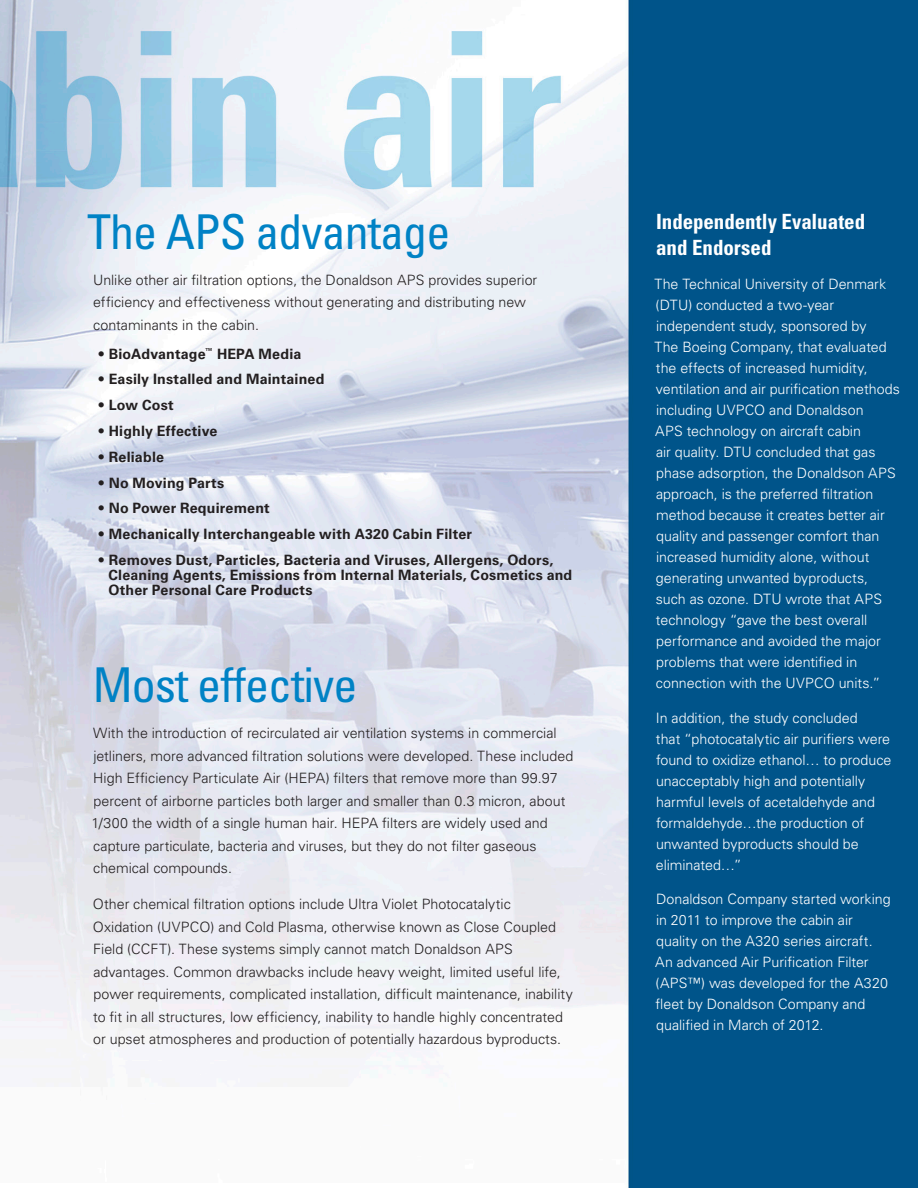
<style>
.page{position:relative;width:918px;height:1188px;background:#fff}
.page>*{position:absolute;margin:0;border:0;box-sizing:border-box;transform-origin:0 0}
.main_heading_pms3005{font:condensed 48px "Univers LT Std";letter-spacing:-.02em;color:#0082c5}
.main_body_pms7545{font:700 condensed 21px/25.5px "Univers LT Std";letter-spacing:-.005em;color:#fff}
.main_body_pms7545-2{font:300 14.25px/21px "Univers LT Std";color:#fff}
.main_body_pms7545-3{font:300 14.25px/22.5px "Univers LT Std";color:#231f20}
.t1{font:700 14.25px/15px "Univers LT Std";letter-spacing:.015em;color:#231f20}
</style>
<div class="page">
<img style="left:0;top:0;width:918px;height:1188px">
<p class="main_heading_pms3005" style="left:87px;top:201px;width:365px">The APS advantage</p>
<p class="main_body_pms7545-3" style="left:93px;top:268px;width:446px">Unlike other air filtration options, the Donaldson APS provides superior efficiency and effectiveness without generating and distributing new contaminants in the cabin.</p>
<p class="t1" style="left:99px;top:346px;width:204px">• BioAdvantage<sup>™</sup> HEPA Media</p>
<p class="t1" style="left:99px;top:372px;width:227px">• Easily Installed and Maintained</p>
<p class="t1" style="left:99px;top:398px;width:76px">• Low Cost</p>
<p class="t1" style="left:99px;top:424px;width:120px">• Highly Effective</p>
<p class="t1" style="left:99px;top:449px;width:67px">• Reliable</p>
<p class="t1" style="left:99px;top:475px;width:127px">• No Moving Parts</p>
<p class="t1" style="left:99px;top:501px;width:173px">• No Power Requirement</p>
<p class="t1" style="left:99px;top:527px;width:375px">• Mechanically Interchangeable with A320 Cabin Filter</p>
<p class="t1" style="left:108px;top:553px;width:465px;text-indent:-10px">• Removes Dust, Particles, Bacteria and Viruses, Allergens, Odors,<br>Cleaning Agents, Emissions from Internal Materials, Cosmetics and<br>Other Personal Care Products</p>
<p class="main_heading_pms3005" style="left:93px;top:655px;width:266px">Most effective</p>
<p class="main_body_pms7545-3" style="left:92px;top:722px;width:483px">With the introduction of recirculated air ventilation systems in commercial jetliners, more advanced filtration solutions were developed. These included High Efficiency Particulate Air (HEPA) filters that remove more than 99.97 percent of airborne particles both larger and smaller than 0.3 micron, about 1/300 the width of a single human hair. HEPA filters are widely used and capture particulate, bacteria and viruses, but they do not filter gaseous chemical compounds.</p>
<p class="main_body_pms7545-3" style="left:93px;top:893px;width:481px">Other chemical filtration options include Ultra Violet Photocatalytic Oxidation (UVPCO) and Cold Plasma, otherwise known as Close Coupled Field (CCFT). These systems simply cannot match Donaldson APS advantages. Common drawbacks include heavy weight, limited useful life, power requirements, complicated installation, difficult maintenance, inability to fit in all structures, low efficiency, inability to handle highly concentrated or upset atmospheres and production of potentially hazardous byproducts.</p>
<p class="main_body_pms7545" style="left:656px;top:209px;width:210px">Independently Evaluated and Endorsed</p>
<p class="main_body_pms7545-2" style="left:655px;top:274px;width:247px">The Technical University of Denmark (DTU) conducted a two-year independent study, sponsored by<br>The Boeing Company, that evaluated the effects of increased humidity, ventilation and air purification methods including UVPCO and Donaldson<br>APS technology on aircraft cabin<br>air quality. DTU concluded that gas phase adsorption, the Donaldson APS approach, is the preferred filtration method because it creates better air quality and passenger comfort than increased humidity alone, without generating unwanted byproducts, such as ozone. DTU wrote that APS technology “gave the best overall performance and avoided the major problems that were identified in connection with the UVPCO units.”</p>
<p class="main_body_pms7545-2" style="left:656px;top:707px;width:237px">In addition, the study concluded<br>that “photocatalytic air purifiers were found to oxidize ethanol… to produce unacceptably high and potentially harmful levels of acetaldehyde and formaldehyde…the production of unwanted byproducts should be eliminated…”</p>
<p class="main_body_pms7545-2" style="left:655px;top:889px;width:237px">Donaldson Company started working in 2011 to improve the cabin air quality on the A320 series aircraft.<br>An advanced Air Purification Filter (APS™) was developed for the A320 fleet by Donaldson Company and qualified in March of 2012.</p>
</div>
